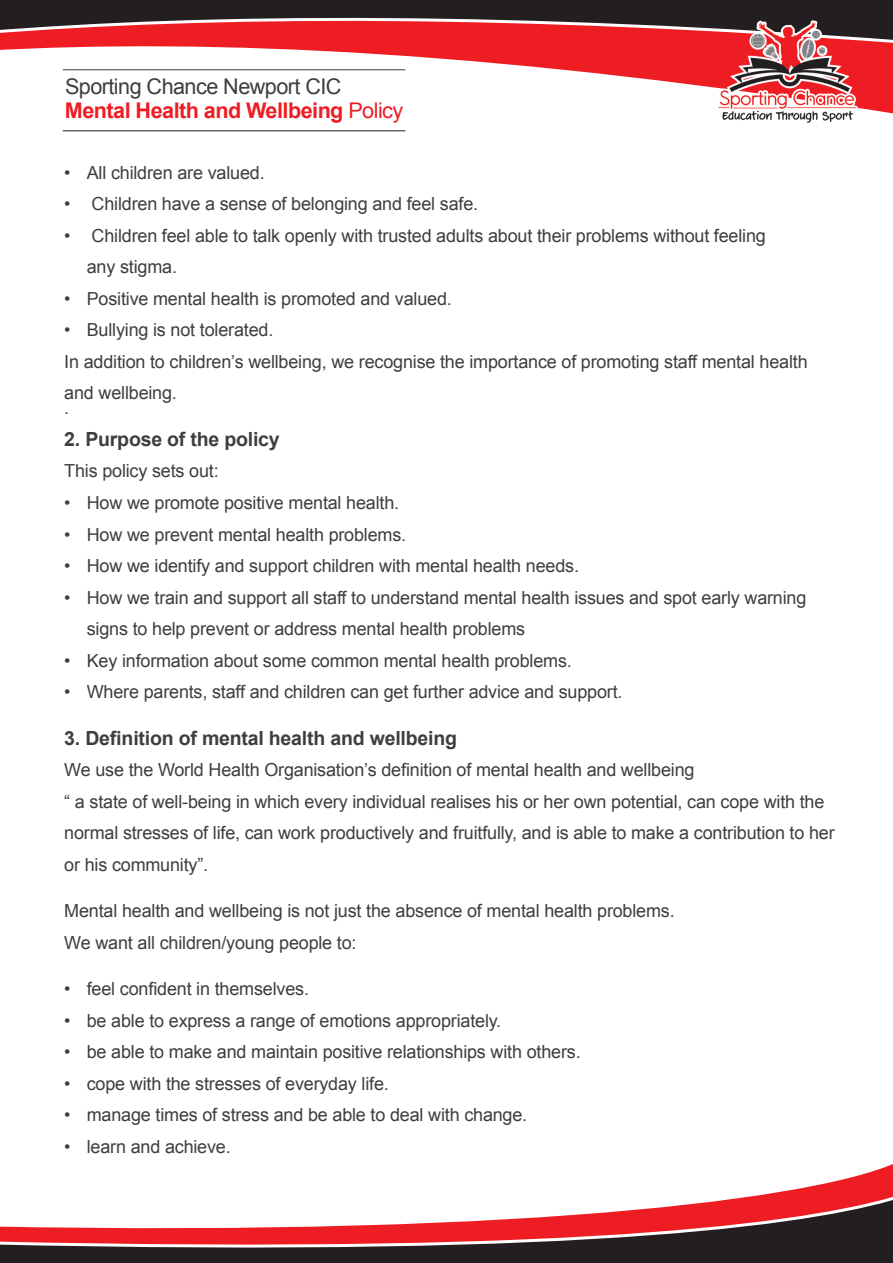
<style>
.page{position:relative;width:893px;height:1263px;background:#fff}
.page>*{position:absolute;margin:0;border:0;box-sizing:border-box;transform-origin:0 0}
.t1{font:700 21.6px "Arial";letter-spacing:-.025em;color:#ee1d23}
.t2{font:21.6px "Arial";letter-spacing:-.025em;color:#3e3e3f}
.t3{font:700 19.5px "Arial";letter-spacing:-.01em;color:#3e3e3f}
.t4{font:18px/31.5px "Arial";letter-spacing:-.01em;color:#3e3e3f}
.s1{font-weight:400}
</style>
<div class="page">
<div style="left:0;top:1257px;width:893px;height:6px;background:#231f20"></div>
<svg style="left:0;top:1164px;width:893px;height:93px"></svg>
<div style="left:0;top:0;width:893px;height:13px;background:#231f20"></div>
<svg style="left:0;top:13px;width:893px;height:101px"></svg>
<img style="left:715px;top:18px;width:145px;height:105px">
<hr style="left:63px;top:69px;width:342px;height:1px;background:#3e3e3f">
<hr style="left:63px;top:130px;width:342px;height:1px;background:#231f20">
<p class="t2" style="left:65px;top:72px;width:278px">Sporting Chance Newport CIC</p>
<p class="t1" style="left:65px;top:96px;width:340px">Mental Health and Wellbeing <span class="s1">Policy</span></p>
<p class="t4" style="left:64px;top:157px;width:202px">• All children are valued.</p>
<p class="t4" style="left:64px;top:189px;width:415px">• Children have a sense of belonging and feel safe.</p>
<p class="t4" style="left:64px;top:220px;width:703px">• Children feel able to talk openly with trusted adults about their problems without feeling</p>
<p class="t4" style="left:87px;top:252px;width:92px">any stigma.</p>
<p class="t4" style="left:64px;top:283px;width:389px">• Positive mental health is promoted and valued.</p>
<p class="t4" style="left:64px;top:315px;width:211px">• Bullying is not tolerated.</p>
<p class="t4" style="left:64px;top:346px;width:745px">In addition to children’s wellbeing, we recognise the importance of promoting staff mental health</p>
<p class="t4" style="left:64px;top:378px;width:114px">and wellbeing.</p>
<p class="t4" style="left:64px;top:393px;width:7px">.</p>
<p class="t3" style="left:64px;top:426px;width:217px">2. Purpose of the policy</p>
<p class="t4" style="left:64px;top:456px;width:156px">This policy sets out:</p>
<p class="t4" style="left:64px;top:487px;width:336px">• How we promote positive mental health.</p>
<p class="t4" style="left:64px;top:519px;width:343px">• How we prevent mental health problems.</p>
<p class="t4" style="left:64px;top:550px;width:516px">• How we identify and support children with mental health needs.</p>
<p class="t4" style="left:64px;top:582px;width:744px">• How we train and support all staff to understand mental health issues and spot early warning</p>
<p class="t4" style="left:87px;top:613px;width:440px">signs to help prevent or address mental health problems</p>
<p class="t4" style="left:64px;top:645px;width:509px">• Key information about some common mental health problems.</p>
<p class="t4" style="left:64px;top:676px;width:560px">• Where parents, staff and children can get further advice and support.</p>
<p class="t3" style="left:64px;top:725px;width:394px">3. Definition of mental health and wellbeing</p>
<p class="t4" style="left:64px;top:754px;width:632px">We use the World Health Organisation’s definition of mental health and wellbeing</p>
<p class="t4" style="left:64px;top:786px;width:772px">“ a state of well-being in which every individual realises his or her own potential, can cope with the normal stresses of life, can work productively and fruitfully, and is able to make a contribution to her or his community”.</p>
<p class="t4" style="left:64px;top:895px;width:612px">Mental health and wellbeing is not just the absence of mental health problems.</p>
<p class="t4" style="left:64px;top:927px;width:294px">We want all children/young people to:</p>
<p class="t4" style="left:64px;top:973px;width:246px">• feel confident in themselves.</p>
<p class="t4" style="left:64px;top:1005px;width:439px">• be able to express a range of emotions appropriately.</p>
<p class="t4" style="left:64px;top:1036px;width:518px">• be able to make and maintain positive relationships with others.</p>
<p class="t4" style="left:64px;top:1068px;width:326px">• cope with the stresses of everyday life.</p>
<p class="t4" style="left:64px;top:1099px;width:465px">• manage times of stress and be able to deal with change.</p>
<p class="t4" style="left:64px;top:1131px;width:168px">• learn and achieve.</p>
</div>
